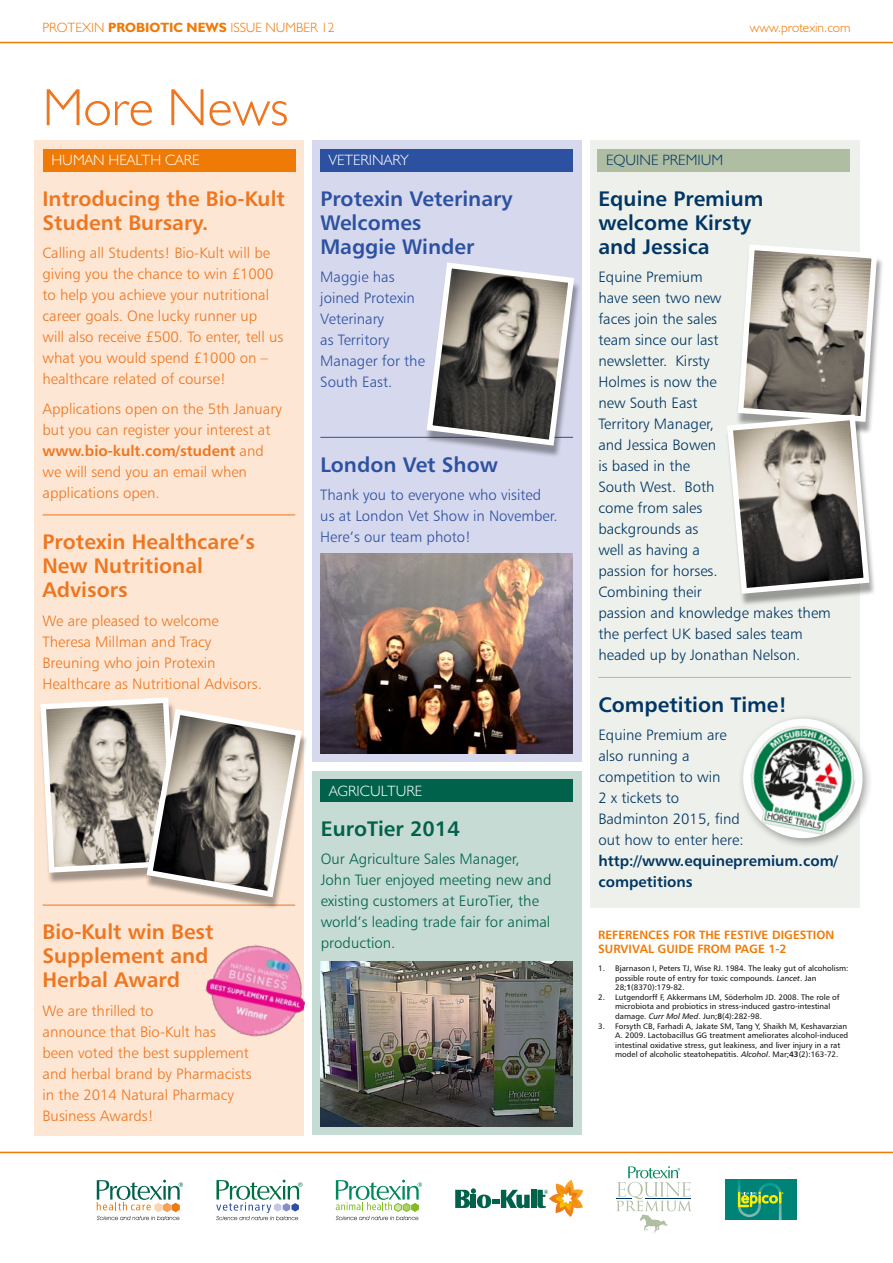
<style>
.page{position:relative;width:893px;height:1263px;background:#fff}
.page>*{position:absolute;margin:0;border:0;box-sizing:border-box;transform-origin:0 0}
.t1{font:300 52.5px "Humanist 521 BT";color:#ee7620}
.t2{font:21px/24px "Humanist 777 BT Bold B";color:#ee7620}
.t3{font:21px/24px "Humanist 777 BT Bold B";color:#003564}
.t4{font:21px/24px "Humanist 777 BT Bold B";color:#2c51a0}
.t5{font:21px "Humanist 777 BT Bold B";color:#00624a}
.t6{font:15px/21px "Humanist 777 BT Light B";color:#ee7620}
.t7{font:15px/21px "Humanist 777 BT Light B";color:#003564}
.t8{font:15px/21px "Humanist 777 BT Light B";color:#2c51a0}
.t9{font:15px/21px "Humanist 777 BT Light B";color:#00624a}
.t10{font:15px/21px "Humanist 777 BT Bold B";color:#003564}
.t11{font:300 15px "Humanist 521 BT";color:#fff}
.t12{font:15px "Humanist 777 BT Bold B";color:#ee7620}
.t13{font:300 15px "Humanist 521 BT";color:#003564}
.t14{font:300 13.5px "Humanist 521 BT";color:#ef7a06}
.t15{font:12px "Humanist 777 BT Bold B";color:#ef7a06}
.t16{font:7.95px/9.6px "Humanist 777 BT Roman B";color:#181716}
.s1{font-weight:700}
.s2{font-family:"Humanist 777 BT Light B"}
.s3{font-family:"Humanist 777 BT Italic B"}
.s4{font-family:"Humanist 777 BT Bold B"}
</style>
<div class="page">
<div style="left:590px;top:140px;width:269px;height:768px;background:#eef1eb"></div>
<hr style="left:598px;top:677px;width:253px;height:1px;background:#afbda2">
<div style="left:598px;top:149px;width:252px;height:23px;background:#afbda2"></div>
<div style="left:738px;top:713px;width:136px;height:136px;background:#181716;opacity:.4"></div>
<svg style="left:738px;top:713px;width:130px;height:130px"></svg>
<img style="left:746px;top:722px;width:113px;height:113px">
<div style="left:736px;top:249px;width:148px;height:185px;background:#181716;opacity:.4"></div>
<div style="left:725px;top:418px;width:151px;height:188px;background:#181716;opacity:.4"></div>
<svg style="left:725px;top:242px;width:155px;height:355px"></svg>
<hr style="left:0;top:42px;width:893px;height:1px;background:#ef7a06">
<hr style="left:0;top:1152px;width:893px;height:1px;background:#ef7a06">
<div style="left:34px;top:140px;width:270px;height:995px;background:#fde6d3"></div>
<div style="left:43px;top:149px;width:252px;height:23px;background:#ef7a06"></div>
<hr style="left:43px;top:514px;width:252px;height:1px;background:#ee7620">
<hr style="left:43px;top:905px;width:252px;height:1px;background:#ee7620">
<img style="left:205px;top:944px;width:101px;height:93px">
<div style="left:312px;top:140px;width:270px;height:622px;background:#d6d8ee"></div>
<div style="left:320px;top:149px;width:253px;height:23px;background:#2c51a0"></div>
<hr style="left:320px;top:437px;width:253px;height:1px;background:#2c51a0">
<div style="left:312px;top:771px;width:270px;height:363px;background:#c7dbd5"></div>
<div style="left:321px;top:779px;width:252px;height:23px;background:#00624a"></div>
<img style="left:320px;top:553px;width:253px;height:200px">
<div style="left:145px;top:713px;width:163px;height:197px;background:#181716;opacity:.4"></div>
<svg style="left:40px;top:697px;width:265px;height:203px"></svg>
<div style="left:425px;top:266px;width:156px;height:192px;background:#181716;opacity:.4"></div>
<svg style="left:424px;top:262px;width:153px;height:187px"></svg>
<img style="left:320px;top:961px;width:253px;height:166px">
<svg style="left:97px;top:1180px;width:86px;height:40px"></svg>
<svg style="left:336px;top:1180px;width:86px;height:40px"></svg>
<svg style="left:216px;top:1179px;width:87px;height:41px"></svg>
<div style="left:531px;top:1190px;width:5px;height:18px;background:#00624a"></div>
<svg style="left:455px;top:1188px;width:75px;height:20px"></svg>
<svg style="left:537px;top:1180px;width:46px;height:37px"></svg>
<svg style="left:616px;top:1166px;width:76px;height:68px"></svg>
<div style="left:725px;top:1179px;width:71px;height:41px;background:#008377"></div>
<svg style="left:738px;top:1180px;width:45px;height:40px"></svg>
<p class="t14" style="left:43px;top:19px;width:294px">PROTEXIN <span class="s1">PROBIOTIC NEWS</span> ISSUE NUMBER 12</p>
<p class="t14" style="left:750px;top:19px;width:102px">WWW.PROTEXIN.COM</p>
<h1 class="t1" style="left:43px;top:75px;width:248px">M ORE NEWS</h1>
<p class="t11" style="left:51px;top:151px;width:141px">HUMAN HEALTH CARE</p>
<h2 class="t2" style="left:43px;top:186px;width:244px">Introducing the Bio-Kult<br>Student Bursary.</h2>
<p class="t6" style="left:43px;top:242px;width:242px">Calling all Students! Bio-Kult will be giving you the chance to win £1000 to help you achieve your nutritional career goals. One lucky runner up<br>will also receive £500. To enter, tell us what you would spend £1000 on – healthcare related of course!</p>
<p class="t6" style="left:43px;top:398px;width:241px">Applications open on the 5th January but you can register your interest at</p>
<p class="t12" style="left:43px;top:441px;width:223px">www.bio-kult.com/student <span class="s2">and</span></p>
<p class="t6" style="left:43px;top:461px;width:206px">we will send you an email when applications open.</p>
<h2 class="t2" style="left:43px;top:529px;width:214px">Protexin Healthcare’s<br>New Nutritional<br>Advisors</h2>
<p class="t6" style="left:43px;top:610px;width:221px">We are pleased to welcome<br>Theresa Millman and Tracy<br>Breuning who join Protexin<br>Healthcare as Nutritional Advisors.</p>
<p class="t11" style="left:329px;top:151px;width:81px">VET ERINARY</p>
<h2 class="t4" style="left:320px;top:186px;width:194px">Protexin Veterinary<br>Welcomes<br>Maggie Winder</h2>
<p class="t8" style="left:320px;top:266px;width:106px">Maggie has joined Protexin<br>Veterinary<br>as Territory<br>Manager for the<br>South East.</p>
<h2 class="t4" style="left:320px;top:452px;width:179px">London Vet Show</h2>
<p class="t8" style="left:320px;top:484px;width:239px">Thank you to everyone who visited us at London Vet Show in November.<br>Here’s our team photo!</p>
<h2 class="t2" style="left:43px;top:919px;width:173px">Bio-Kult win Best<br>Supplement and<br>Herbal Award</h2>
<p class="t6" style="left:43px;top:1000px;width:210px">We are thrilled to<br>announce that Bio-Kult has<br>been voted the best supplement and herbal brand by Pharmacists in the 2014 Natural Pharmacy<br>Business Awards!</p>
<p class="t11" style="left:329px;top:781px;width:76px">AGRICULTURE</p>
<h2 class="t5" style="left:321px;top:815px;width:141px">EuroTier 2014</h2>
<p class="t9" style="left:321px;top:848px;width:232px">Our Agriculture Sales Manager,<br>John Tuer enjoyed meeting new and existing customers at EuroTier, the world’s leading trade fair for animal production.</p>
<p class="t13" style="left:606px;top:151px;width:119px">EQUINE PREMIUM</p>
<h2 class="t3" style="left:598px;top:186px;width:167px">Equine Premium welcome Kirsty and Jessica</h2>
<p class="t7" style="left:598px;top:266px;width:234px">Equine Premium<br>have seen two new<br>faces join the sales<br>team since our last<br>newsletter. Kirsty<br>Holmes is now the<br>new South East<br>Territory Manager,<br>and Jessica Bowen<br>is based in the<br>South West. Both<br>come from sales<br>backgrounds as<br>well as having a<br>passion for horses.<br>Combining their<br>passion and knowledge makes them the perfect UK based sales team headed up by Jonathan Nelson.</p>
<h2 class="t3" style="left:598px;top:692px;width:190px">Competition Time!</h2>
<p class="t7" style="left:598px;top:724px;width:147px">Equine Premium are also running a competition to win<br>2 x tickets to<br>Badminton 2015, find out how to enter here:</p>
<p class="t10" style="left:598px;top:850px;width:241px">http://www.equinepremium.com/ competitions</p>
<p class="t15" style="left:598px;top:927px;width:58px">References</p>
<p class="t15" style="left:673px;top:927px;width:58px">for the Festi</p>
<p class="t15" style="left:754px;top:927px;width:47px">ve Digestio</p>
<p class="t15" style="left:825px;top:927px;width:10px">n</p>
<p class="t15" style="left:598px;top:941px;width:84px">Survival Guide</p>
<p class="t15" style="left:697px;top:941px;width:91px">from page 1-2</p>
<p class="t16" style="left:615px;top:963px;width:235px;text-indent:-17px">1. Bjarnason I, Peters TJ, Wise RJ. 1984. The leaky gut of alcoholism: possible route of entry for toxic compounds. <span class="s3">Lancet</span>. Jan<br>28;<span class="s4">1</span>(8370):179-82.</p>
<p class="t16" style="left:615px;top:992px;width:226px;text-indent:-17px">2. Lutgendorff F, Akkermans LM, Söderholm JD. 2008. The role of microbiota and probiotics in stress-induced gastro-intestinal damage. <span class="s3">Curr Mol Med</span>. Jun;<span class="s4">8</span>(4):282-98.</p>
<p class="t16" style="left:615px;top:1021px;width:235px;text-indent:-17px">3. Forsyth CB, Farhadi A, Jakate SM, Tang Y, Shaikh M, Keshavarzian A. 2009. Lactobacillus GG treatment ameliorates alcohol-induced intestinal oxidative stress, gut leakiness, and liver injury in a rat model of alcoholic steatohepatitis. <span class="s3">Alcohol</span>. Mar;<span class="s4">43</span>(2):163-72.</p>
</div>
